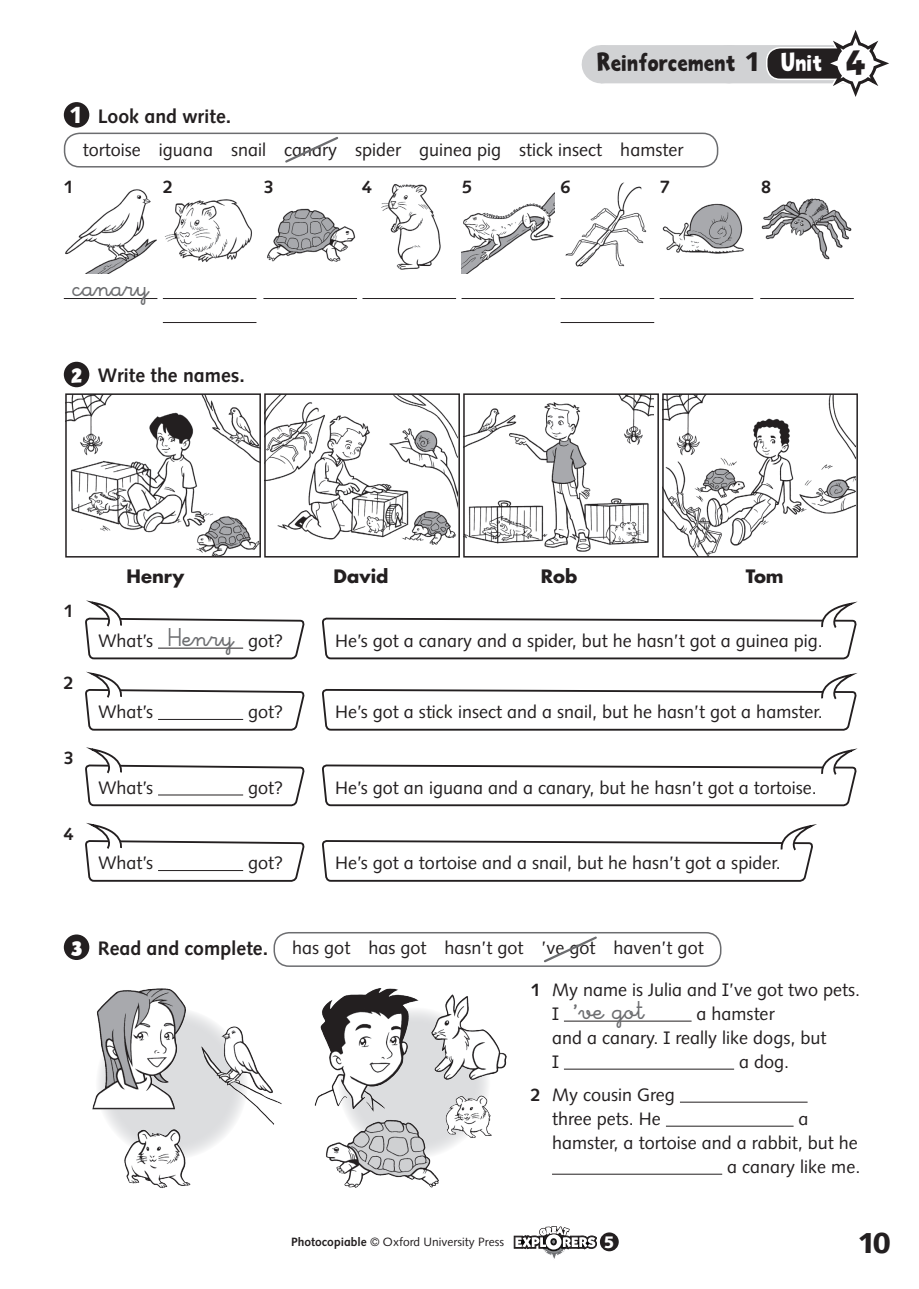
<style>
.page{position:relative;width:919px;height:1289px;background:#fff}
.page>*{position:absolute;margin:0;border:0;box-sizing:border-box;transform-origin:0 0}
.t1{font:900 28.8px "Syntax Infant AS";color:#231f20}
.t2{font:27px "Escolar Pro Negra";color:#6c6d70;scale:1.07 1}
.t3{font:27px "Escolar Pro Negra";color:#6c6d70}
.t4{font:22.5px "Tenby Plain";color:#231f20}
.t5{font:700 19.5px "Syntax Infant AS";color:#231f20}
.t6{font:18px/24px "Syntax Infant AS";color:#231f20}
.t7{font:700 18px "Futura Std";color:#231f20}
.t8{font:700 18px "Syntax Infant AS";color:#231f20}
.t9{font:900 16.65px "Syntax Infant AS";color:#fff}
.t10{font:12px "Syntax Infant AS";color:#231f20}
.s1{font-family:"Syntax Infant AS";font-weight:900;font-size:27px}
.s2{color:#fff}
.s3{font-size:30px}
.s4{font-weight:900;font-size:23.4px;color:#fff}
.s5{font-family:"Tenby Plain";font-weight:400;font-size:18px;color:#fff}
.s6{font-family:"Escolar Pro Negra";font-size:27px;color:#6c6d70}
.s7{font-family:"Tenby Plain";color:#fff}
.s8{font-weight:700;font-size:19.5px}
.s9{font-weight:700}
.s10{font-family:"Syntax Infant AS";font-size:18px;color:#231f20}
</style>
<div class="page">
<div style="left:600px;top:45px;width:257px;height:38px;background:#d1d2d4"></div>
<svg style="left:766px;top:49px;width:10px;height:31px"></svg>
<div style="left:766px;top:48px;width:89px;height:31px;background:#231f20;border-radius:13px"></div>
<div style="left:766px;top:47px;width:89px;height:33px;border:2px solid #fff;border-radius:13px"></div>
<svg style="left:811px;top:30px;width:78px;height:67px"></svg>
<div style="left:64px;top:102px;width:25px;height:26px;background:#231f20;border-radius:50%"></div>
<div style="left:64px;top:133px;width:654px;height:34px;border:2px solid #6c6d70;border-radius:15px"></div>
<img style="left:65px;top:189px;width:92px;height:84px">
<img style="left:164px;top:199px;width:88px;height:63px">
<img style="left:267px;top:208px;width:89px;height:54px">
<img style="left:381px;top:184px;width:60px;height:86px">
<img style="left:461px;top:193px;width:93px;height:80px">
<img style="left:565px;top:182px;width:82px;height:85px">
<img style="left:662px;top:203px;width:82px;height:51px">
<img style="left:761px;top:198px;width:91px;height:62px">
<hr style="left:64px;top:298px;width:93px;height:1px;background:#231f20">
<hr style="left:163px;top:298px;width:93px;height:1px;background:#231f20">
<hr style="left:263px;top:298px;width:94px;height:1px;background:#231f20">
<hr style="left:362px;top:298px;width:94px;height:1px;background:#231f20">
<hr style="left:461px;top:298px;width:94px;height:1px;background:#231f20">
<hr style="left:560px;top:298px;width:94px;height:1px;background:#231f20">
<hr style="left:659px;top:298px;width:94px;height:1px;background:#231f20">
<hr style="left:760px;top:298px;width:93px;height:1px;background:#231f20">
<hr style="left:163px;top:322px;width:93px;height:1px;background:#231f20">
<hr style="left:560px;top:322px;width:94px;height:1px;background:#231f20">
<div style="left:64px;top:362px;width:25px;height:25px;background:#231f20;border-radius:50%"></div>
<img style="left:68px;top:396px;width:190px;height:158px">
<div style="left:65px;top:393px;width:196px;height:164px;border:2px solid #231f20"></div>
<img style="left:267px;top:396px;width:190px;height:149px">
<div style="left:264px;top:393px;width:196px;height:164px;border:2px solid #231f20"></div>
<img style="left:466px;top:396px;width:187px;height:156px">
<div style="left:463px;top:393px;width:196px;height:164px;border:2px solid #231f20"></div>
<img style="left:665px;top:396px;width:189px;height:158px">
<div style="left:662px;top:393px;width:195px;height:164px;border:2px solid #231f20"></div>
<svg style="left:85px;top:600px;width:220px;height:282px"></svg>
<hr style="left:158px;top:870px;width:85px;height:1px;background:#231f20">
<svg style="left:322px;top:601px;width:536px;height:281px"></svg>
<div style="left:64px;top:934px;width:25px;height:26px;background:#231f20;border-radius:50%"></div>
<div style="left:273px;top:932px;width:448px;height:34px;border:2px solid #6c6d70;border-radius:15px"></div>
<img style="left:314px;top:988px;width:193px;height:200px">
<hr style="left:564px;top:1020px;width:127px;height:1px;background:#231f20">
<hr style="left:564px;top:1068px;width:170px;height:1px;background:#231f20">
<hr style="left:680px;top:1101px;width:127px;height:1px;background:#231f20">
<hr style="left:666px;top:1125px;width:127px;height:1px;background:#231f20">
<hr style="left:552px;top:1173px;width:170px;height:1px;background:#231f20">
<img style="left:92px;top:988px;width:190px;height:200px">
<svg style="left:283px;top:135px;width:57px;height:28px"></svg>
<svg style="left:542px;top:934px;width:56px;height:30px"></svg>
<svg style="left:514px;top:1226px;width:83px;height:33px"></svg>
<div style="left:600px;top:1232px;width:18px;height:19px;background:#231f20;border-radius:50%"></div>
<p class="t4" style="left:596px;top:47px;width:270px">Reinforcement <span class="s1">1</span> <span class="s2">Unit</span> <span class="s3">4</span></p>
<p class="t5" style="left:69px;top:105px;width:164px"><span class="s4">1</span> Look and write.</p>
<p class="t6" style="left:83px;top:137px;width:602px">tortoise iguana snail canary spider guinea pig stick insect hamster</p>
<p class="t8" style="left:64px;top:176px;width:12px">1</p>
<p class="t8" style="left:163px;top:176px;width:12px">2</p>
<p class="t8" style="left:264px;top:176px;width:12px">3</p>
<p class="t8" style="left:362px;top:176px;width:12px">4</p>
<p class="t8" style="left:462px;top:176px;width:12px">5</p>
<p class="t8" style="left:560px;top:176px;width:12px">6</p>
<p class="t8" style="left:660px;top:176px;width:12px">7</p>
<p class="t8" style="left:761px;top:176px;width:12px">8</p>
<h2 class="t3" style="left:73px;top:273px;width:78px">canary</h2>
<p class="t5" style="left:71px;top:364px;width:176px"><span class="s5">2</span> Write the names.</p>
<p class="t8" style="left:64px;top:601px;width:12px">1</p>
<p class="t8" style="left:64px;top:672px;width:12px">2</p>
<p class="t8" style="left:64px;top:747px;width:12px">3</p>
<p class="t8" style="left:64px;top:823px;width:12px">4</p>
<p class="t7" style="left:126px;top:564px;width:59px">Henry</p>
<p class="t7" style="left:333px;top:564px;width:56px">David</p>
<p class="t7" style="left:541px;top:564px;width:38px">Rob</p>
<p class="t7" style="left:745px;top:564px;width:39px">Tom</p>
<p class="t6" style="left:98px;top:628px;width:186px">What’s <span class="s6">™enry</span> got?</p>
<p class="t6" style="left:335px;top:628px;width:489px">He’s got a canary and a spider, but he hasn’t got a guinea pig.</p>
<p class="t6" style="left:98px;top:700px;width:56px">What’s</p>
<p class="t6" style="left:248px;top:700px;width:37px">got?</p>
<p class="t6" style="left:335px;top:700px;width:489px">He’s got a stick insect and a snail, but he hasn’t got a hamster.</p>
<p class="t6" style="left:98px;top:775px;width:56px">What’s</p>
<p class="t6" style="left:248px;top:775px;width:37px">got?</p>
<p class="t6" style="left:335px;top:775px;width:483px">He’s got an iguana and a canary, but he hasn’t got a tortoise.</p>
<p class="t6" style="left:98px;top:851px;width:56px">What’s</p>
<p class="t6" style="left:248px;top:851px;width:37px">got?</p>
<p class="t6" style="left:335px;top:851px;width:447px">He’s got a tortoise and a snail, but he hasn’t got a spider.</p>
<p class="t6" style="left:71px;top:936px;width:634px"><span class="s7">3</span> <span class="s8">Read and complete.</span> has got has got hasn’t got ’ve got haven’t got</p>
<p class="t6" style="left:530px;top:977px;width:331px"><span class="s9">1</span> My name is Julia and I’ve got two pets.</p>
<h2 class="t2" style="left:552px;top:995px;width:87px"><span class="s10">I</span> ’ve got</h2>
<p class="t6" style="left:552px;top:1001px;width:276px;text-indent:144px">a hamster<br>and a canary. I really like dogs, but<br>I</p>
<p class="t6" style="left:739px;top:1049px;width:52px">a dog.</p>
<p class="t6" style="left:530px;top:1082px;width:146px;text-align:center"><span class="s9">2</span> My cousin Greg three pets. He</p>
<p class="t6" style="left:798px;top:1106px;width:12px">a</p>
<p class="t6" style="left:552px;top:1130px;width:307px">hamster, a tortoise and a rabbit, but he</p>
<p class="t6" style="left:727px;top:1154px;width:135px">a canary like me.</p>
<p class="t10" style="left:291px;top:1234px;width:214px"><span class="s9">Photocopiable</span> © Oxford University Press</p>
<p class="t9" style="left:604px;top:1231px;width:12px">5</p>
<h1 class="t1" style="left:857px;top:1225px;width:35px">10</h1>
</div>
